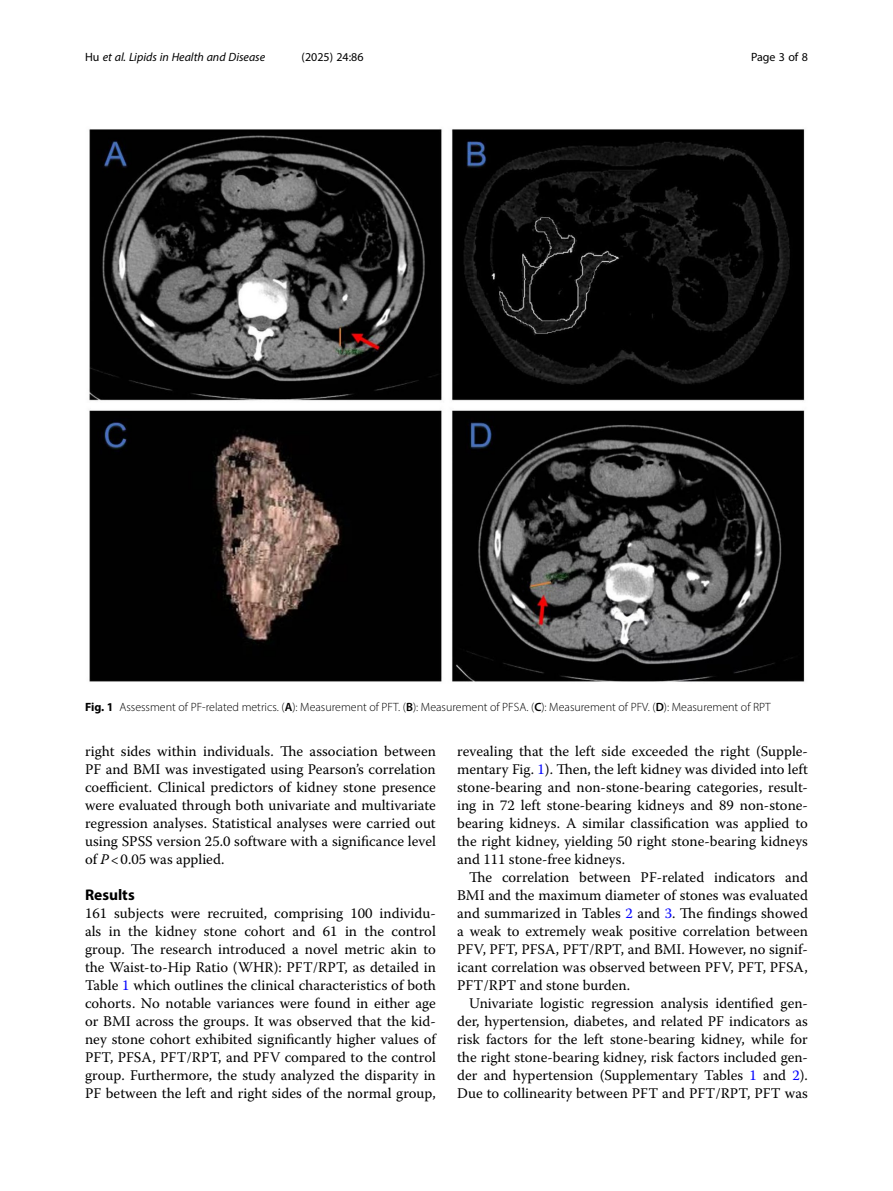
<style>
.page{position:relative;width:893px;height:1191px;background:#fff}
.page>*{position:absolute;margin:0;border:0;box-sizing:border-box;transform-origin:0 0}
.Head_1{font:700 15.45px "Myriad Pro";color:#000}
.Body_Text{font:14.7px/18px "Warnock Pro";color:#000;text-align:justify}
.Body_Text_Indent{font:14.7px/18px "Warnock Pro";color:#000;text-align:justify}
.Figure_Caption{font:300 12px "Myriad Pro";color:#000}
.t1{font:italic 12px "Myriad Pro";color:#000}
.t2{font:12px "Myriad Pro";color:#000}
.s1{font-style:normal}
.s2{font-weight:700}
.s3{font-weight:600}
.s4{font-style:italic}
.s5{color:#00f}
</style>
<div class="page">
<img style="left:89px;top:129px;width:716px;height:553px">
<p class="t1" style="left:85px;top:50px;width:182px"><span class="s1">Hu</span> et al. Lipids in Health and Disease</p>
<p class="t2" style="left:302px;top:50px;width:63px">(2025) 24:86</p>
<p class="t2" style="left:751px;top:50px;width:58px">Page 3 of 8</p>
<p class="Figure_Caption" style="left:85px;top:699px;width:687px"><span class="s2">Fig. 1</span> Assessment of PF-related metrics. (<span class="s3">A</span>): Measurement of PFT. (<span class="s3">B</span>): Measurement of PFSA. (<span class="s3">C</span>): Measurement of PFV. (<span class="s3">D</span>): Measurement of RPT</p>
<p class="Body_Text" style="left:85px;top:742px;width:352px">right sides within individuals. The association between PF and BMI was investigated using Pearson’s correlation coefficient. Clinical predictors of kidney stone presence were evaluated through both univariate and multivariate regression analyses. Statistical analyses were carried out using SPSS version 25.0 software with a significance level of <span class="s4">P</span>&lt;0.05 was applied.</p>
<p class="Head_1" style="left:85px;top:885px;width:51px">Results</p>
<p class="Body_Text" style="left:85px;top:904px;width:352px">161 subjects were recruited, comprising 100 individu&shy;als in the kidney stone cohort and 61 in the control group. The research introduced a novel metric akin to the Waist-to-Hip Ratio (WHR): PFT/RPT, as detailed in Table <span class="s5">1</span> which outlines the clinical characteristics of both cohorts. No notable variances were found in either age or BMI across the groups. It was observed that the kid&shy;ney stone cohort exhibited significantly higher values of PFT, PFSA, PFT/RPT, and PFV compared to the control group. Furthermore, the study analyzed the disparity in PF between the left and right sides of the normal group,</p>
<p class="Body_Text" style="left:457px;top:742px;width:352px">revealing that the left side exceeded the right (Supple&shy;mentary Fig. <span class="s5">1</span>). Then, the left kidney was divided into left stone-bearing and non-stone-bearing categories, result&shy;ing in 72 left stone-bearing kidneys and 89 non-stone&shy;bearing kidneys. A similar classification was applied to the right kidney, yielding 50 right stone-bearing kidneys and 111 stone-free kidneys.</p>
<p class="Body_Text_Indent" style="left:457px;top:868px;width:352px;text-indent:12px">The correlation between PF-related indicators and BMI and the maximum diameter of stones was evaluated and summarized in Tables <span class="s5">2</span> and <span class="s5">3</span>. The findings showed a weak to extremely weak positive correlation between PFV, PFT, PFSA, PFT/RPT, and BMI. However, no signif&shy;icant correlation was observed between PFV, PFT, PFSA, PFT/RPT and stone burden.</p>
<p class="Body_Text_Indent" style="left:457px;top:994px;width:352px;text-indent:12px">Univariate logistic regression analysis identified gen&shy;der, hypertension, diabetes, and related PF indicators as risk factors for the left stone-bearing kidney, while for the right stone-bearing kidney, risk factors included gen&shy;der and hypertension (Supplementary Tables <span class="s5">1</span> and <span class="s5">2</span>).<br>Due to collinearity between PFT and PFT/RPT, PFT was</p>
</div>
